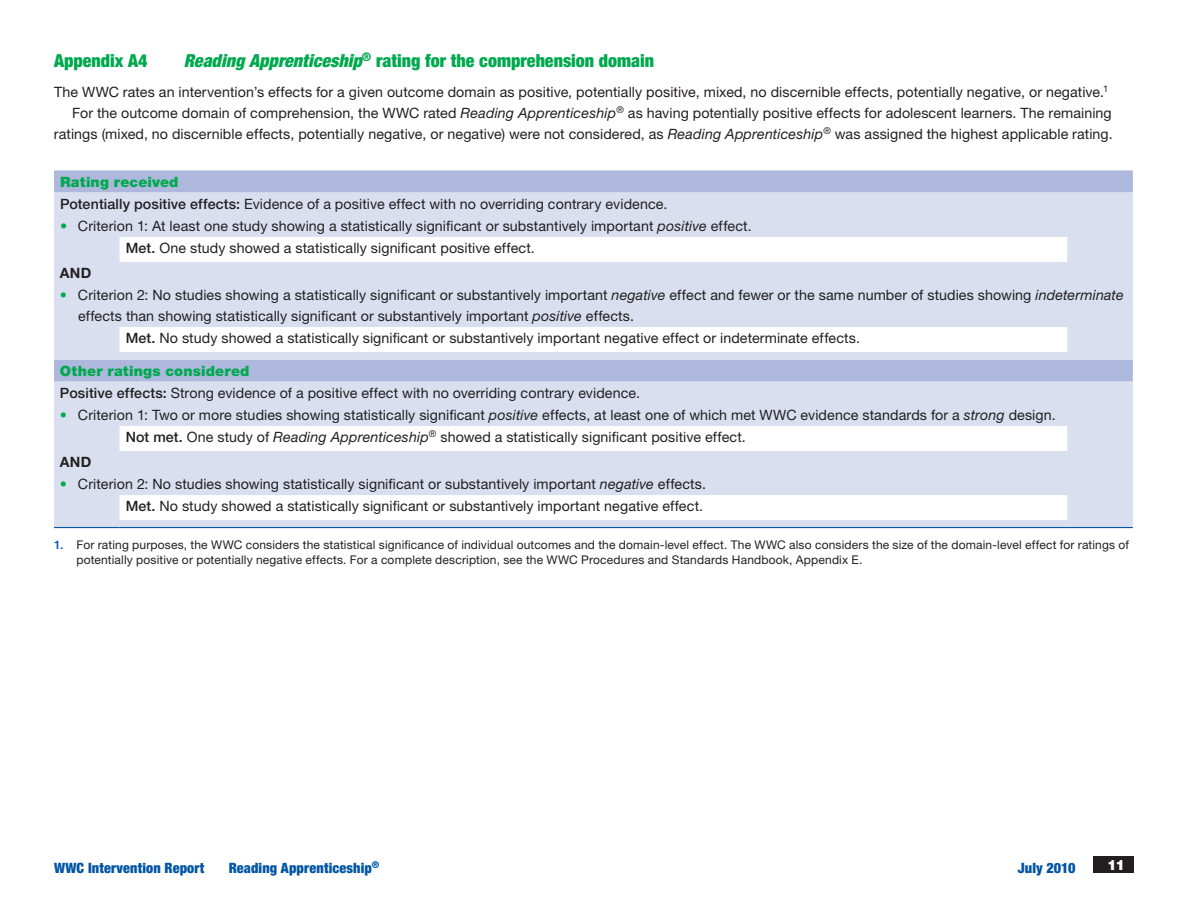
<style>
.page{position:relative;width:1188px;height:918px;background:#fff}
.page>*{position:absolute;margin:0;border:0;box-sizing:border-box;transform-origin:0 0}
.Appendix_title{font:900 condensed 18px "Helvetica Neue LT Std";color:#00a94e}
.Table_bullet{font:14.25px/21px "Helvetica Neue LT Std";letter-spacing:.005em;color:#231f20}
.Rating_extract{font:14.25px "Helvetica Neue LT Std";letter-spacing:.005em;color:#231f20}
.Text_indent{font:14.25px/21px "Helvetica Neue LT Std";letter-spacing:.005em;color:#231f20;text-align:right}
.Rating_body_effect{font:14.25px "Helvetica Neue LT Std";letter-spacing:.005em;color:#231f20}
.Text_space_before{font:14.25px "Helvetica Neue LT Std";letter-spacing:.005em;color:#231f20}
.t1{font:900 condensed 14.25px "Helvetica Neue LT Std";letter-spacing:.01em;color:#0155a5}
.Table_col__head{font:900 14.25px "Helvetica Neue LT Std";letter-spacing:.01em;color:#00a94e}
.Table_conjunction{font:700 14.25px "Helvetica Neue LT Std";letter-spacing:.015em;color:#231f20}
.t2{font:900 14.25px "Helvetica Neue LT Std";color:#fff}
.Footnote{font:12px/15px "Helvetica Neue LT Std";letter-spacing:.015em;color:#231f20}
.s1{font-style:italic}
.s2{font-weight:500}
.s3{color:#00a94e}
.s4{font-weight:500;color:#0155a5}
</style>
<div class="page">
<div style="left:1094px;top:856px;width:40px;height:17px;background:#231f20"></div>
<svg style="left:54px;top:170px;width:1079px;height:23px;background:#b0badd"></svg>
<div style="left:54px;top:193px;width:1079px;height:327px;background:#d9dfef"></div>
<svg style="left:120px;top:237px;width:947px;height:283px;fill:#d9dfef"></svg>
<div style="left:54px;top:520px;width:1079px;height:7px;background:#d9dfef"></div>
<hr style="left:54px;top:527px;width:66px;height:1px;background:#0155a5">
<hr style="left:120px;top:527px;width:947px;height:1px;background:#0155a5">
<hr style="left:1067px;top:527px;width:66px;height:1px;background:#0155a5">
<p class="Appendix_title" style="left:54px;top:49px;width:95px">Appendix A4</p>
<p class="Appendix_title" style="left:184px;top:49px;width:472px"><span class="s1">Reading Apprenticeship</span><sup>®</sup> rating for the comprehension domain</p>
<p class="Text_space_before" style="left:54px;top:83px;width:1056px">The WWC rates an intervention’s effects for a given outcome domain as positive, potentially positive, mixed, no discernible effects, potentially negative, or negative.<sup>1</sup></p>
<p class="Text_indent" style="left:54px;top:102px;width:1060px">For the outcome domain of comprehension, the WWC rated <span class="s1">Reading Apprenticeship</span><sup>®</sup> as having potentially positive effects for adolescent learners. The remaining ratings (mixed, no discernible effects, potentially negative, or negative) were not considered, as <span class="s1">Reading Apprenticeship</span><sup>®</sup> was assigned the highest applicable rating.</p>
<p class="Table_col__head" style="left:60px;top:173px;width:120px">Rating received</p>
<p class="Rating_body_effect" style="left:60px;top:195px;width:609px"><span class="s2">Potentially positive effects:</span> Evidence of a positive effect with no overriding contrary evidence.</p>
<p class="Table_bullet" style="left:60px;top:215px;width:693px"><span class="s3">•</span> Criterion 1: At least one study showing a statistically significant or substantively important <span class="s1">positive</span> effect.</p>
<p class="Rating_extract" style="left:126px;top:240px;width:411px"><span class="s2">Met.</span> One study showed a statistically significant positive effect.</p>
<p class="Table_conjunction" style="left:60px;top:264px;width:33px">AND</p>
<p class="Table_bullet" style="left:78px;top:284px;width:1047px;text-indent:-18px"><span class="s3">•</span> Criterion 2: No studies showing a statistically significant or substantively important <span class="s1">negative</span> effect and fewer or the same number of studies showing <span class="s1">indeterminate </span>effects than showing statistically significant or substantively important <span class="s1">positive</span> effects.</p>
<p class="Rating_extract" style="left:126px;top:330px;width:736px"><span class="s2">Met.</span> No study showed a statistically significant or substantively important negative effect or indeterminate effects.</p>
<p class="Table_col__head" style="left:60px;top:362px;width:191px">Other ratings considered</p>
<p class="Rating_body_effect" style="left:60px;top:384px;width:582px"><span class="s2">Positive effects:</span> Strong evidence of a positive effect with no overriding contrary evidence.</p>
<p class="Table_bullet" style="left:60px;top:404px;width:997px"><span class="s3">•</span> Criterion 1: Two or more studies showing statistically significant <span class="s1">positive</span> effects, at least one of which met WWC evidence standards for a <span class="s1">strong</span> design.</p>
<p class="Rating_extract" style="left:126px;top:429px;width:622px"><span class="s2">Not met.</span> One study of <span class="s1">Reading Apprenticeship</span><sup>®</sup> showed a statistically significant positive effect.</p>
<p class="Table_conjunction" style="left:60px;top:453px;width:33px">AND</p>
<p class="Table_bullet" style="left:60px;top:473px;width:648px"><span class="s3">•</span> Criterion 2: No studies showing statistically significant or substantively important <span class="s1">negative</span> effects.</p>
<p class="Rating_extract" style="left:126px;top:498px;width:579px"><span class="s2">Met.</span> No study showed a statistically significant or substantively important negative effect.</p>
<p class="Footnote" style="left:76px;top:537px;width:1054px;text-indent:-22px"><span class="s4">1.</span> For rating purposes, the WWC considers the statistical significance of individual outcomes and the domain-level effect. The WWC also considers the size of the domain-level effect for ratings of potentially positive or potentially negative effects. For a complete description, see the WWC Procedures and Standards Handbook, Appendix E.</p>
<p class="t1" style="left:54px;top:859px;width:152px">WWC Intervention Report</p>
<p class="t1" style="left:229px;top:859px;width:152px">Reading Apprenticeship<sup>®</sup></p>
<p class="t1" style="left:1018px;top:859px;width:59px">July 2010</p>
<p class="t2" style="left:1107px;top:856px;width:19px">11</p>
</div>
